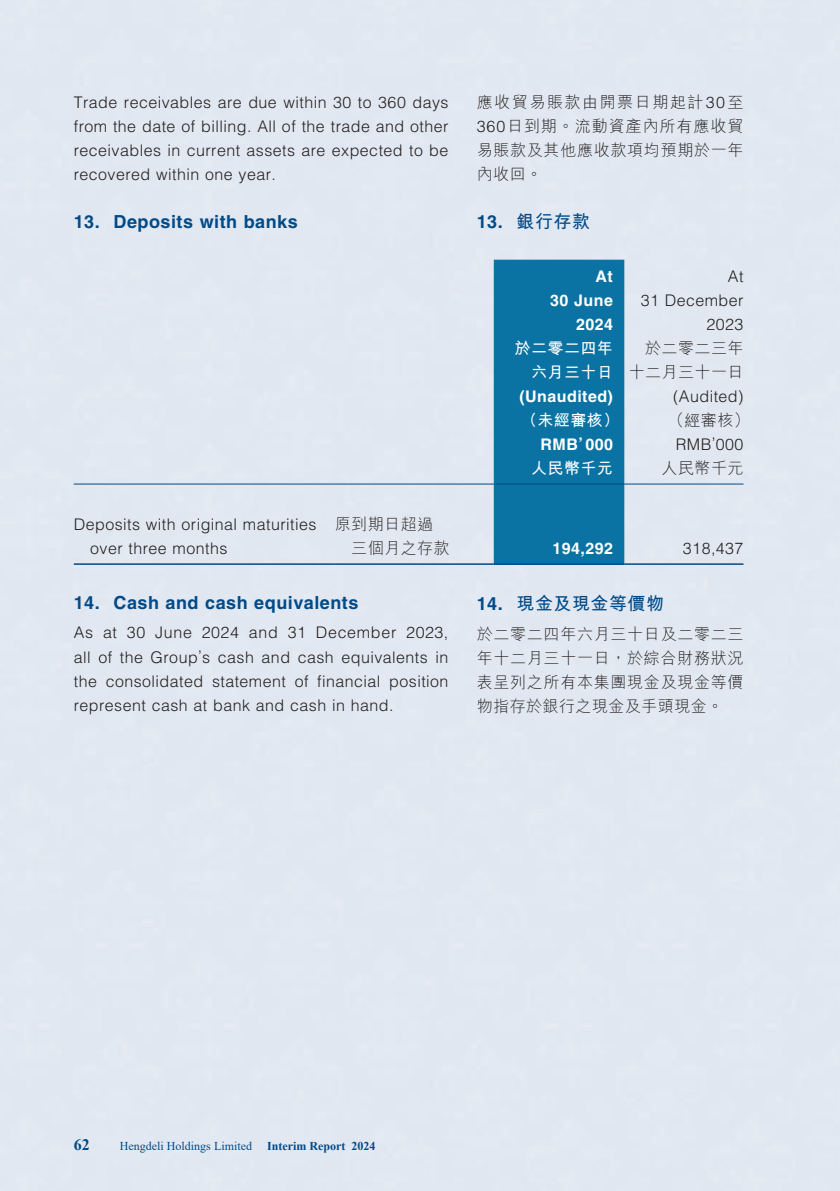
<style>
.page{position:relative;width:840px;height:1191px;background:#fff}
.page>*{position:absolute;margin:0;border:0;box-sizing:border-box;transform-origin:0 0}
.t1{font:700 18px "Helvetica LT Std";letter-spacing:.03em;color:#004a87}
.t2{font:700 18px "M Hei HK";letter-spacing:.03em;color:#004a87}
.t3{font:300 16px/24px "Helvetica LT Std";letter-spacing:.03em;color:#231f20;text-align:justify}
.t4{font:300 16px/24px "M Hei HK";letter-spacing:.045em;color:#231f20;text-align:justify}
.t5{font:700 16px/24px "Helvetica LT Std";letter-spacing:.03em;color:#fff;text-align:right}
.t6{font:700 16px/24px "M Hei HK";letter-spacing:.03em;color:#fff;text-align:right}
.t7{font:700 16px "Times New Roman";color:#004a87}
.t8{font:12px "Times New Roman";color:#004a87}
.s1{font-family:"Helvetica LT Std"}
.s2{font-weight:700}
</style>
<div class="page">
<div style="left:0;top:0;width:839px;height:1191px;background:#e2e8f1"></div>
<div style="left:493px;top:260px;width:131px;height:303px;background:#0a73a4"></div>
<hr style="left:74px;top:484px;width:260px;height:1px;background:#004a87">
<hr style="left:334px;top:484px;width:159px;height:1px;background:#004a87">
<hr style="left:493px;top:484px;width:131px;height:1px;background:#004a87">
<hr style="left:624px;top:484px;width:119px;height:1px;background:#004a87">
<hr style="left:74px;top:563px;width:260px;height:2px;background:#004a87">
<hr style="left:334px;top:563px;width:159px;height:2px;background:#004a87">
<hr style="left:493px;top:563px;width:131px;height:2px;background:#004a87">
<hr style="left:624px;top:563px;width:119px;height:2px;background:#004a87">
<p class="t3" style="left:74px;top:90px;width:376px">Trade receivables are due within 30 to 360 days from the date of billing. All of the trade and other receivables in current assets are expected to be recovered within one year.</p>
<p class="t1" style="left:74px;top:211px;width:225px">13. Deposits with banks</p>
<p class="t3" style="left:90px;top:512px;width:227px;text-indent:-16px">Deposits with original maturities over three months</p>
<p class="t4" style="left:351px;top:512px;width:100px;text-indent:-16px">原到期日超過三個月之存款</p>
<p class="t1" style="left:74px;top:591px;width:286px">14. Cash and cash equivalents</p>
<p class="t3" style="left:74px;top:620px;width:376px">As at 30 June 2024 and 31 December 2023, all of the Group’s cash and cash equivalents in the consolidated statement of financial position represent cash at bank and cash in hand.</p>
<p class="t4" style="left:476px;top:90px;width:268px">應收貿易賬款由開票日期起計<span class="s1">30</span>至<span class="s1">360</span>日到期。流動資產內所有應收貿易賬款及其他應收款項均預期於一年內收回。</p>
<p class="t2" style="left:476px;top:208px;width:115px"><span class="s1">13.</span> 銀行存款</p>
<p class="t5" style="left:550px;top:264px;width:64px">At<br>30 June<br>2024</p>
<p class="t3" style="left:640px;top:264px;width:104px;text-align:right">At<br>31 December<br>2023</p>
<p class="t6" style="left:514px;top:334px;width:100px">於二零二四年六月三十日</p>
<p class="t4" style="left:628px;top:335px;width:116px;text-align:right">於二零二三年十二月三十一日</p>
<p class="t5" style="left:519px;top:384px;width:95px">(Unaudited)</p>
<p class="t3" style="left:672px;top:384px;width:72px">(Audited)</p>
<p class="t6" style="left:520px;top:406px;width:100px">（未經審核）</p>
<p class="t4" style="left:667px;top:407px;width:83px">（經審核）</p>
<p class="t5" style="left:540px;top:432px;width:74px">RMB’ 000</p>
<p class="t3" style="left:675px;top:432px;width:69px">RMB’000</p>
<p class="t6" style="left:530px;top:454px;width:83px">人民幣千元</p>
<p class="t4" style="left:661px;top:455px;width:83px">人民幣千元</p>
<p class="t5" style="left:552px;top:536px;width:62px">194,292</p>
<p class="t3" style="left:682px;top:536px;width:62px">318,437</p>
<p class="t2" style="left:476px;top:590px;width:189px"><span class="s1">14.</span> 現金及現金等價物</p>
<p class="t4" style="left:476px;top:621px;width:268px">於二零二四年六月三十日及二零二三年十二月三十一日，於綜合財務狀況表呈列之所有本集團現金及現金等價物指存於銀行之現金及手頭現金。</p>
<p class="t7" style="left:74px;top:1133px;width:17px">62</p>
<p class="t8" style="left:120px;top:1137px;width:257px">Hengdeli Holdings Limited <span class="s2">Interim Report 2024</span></p>
</div>
